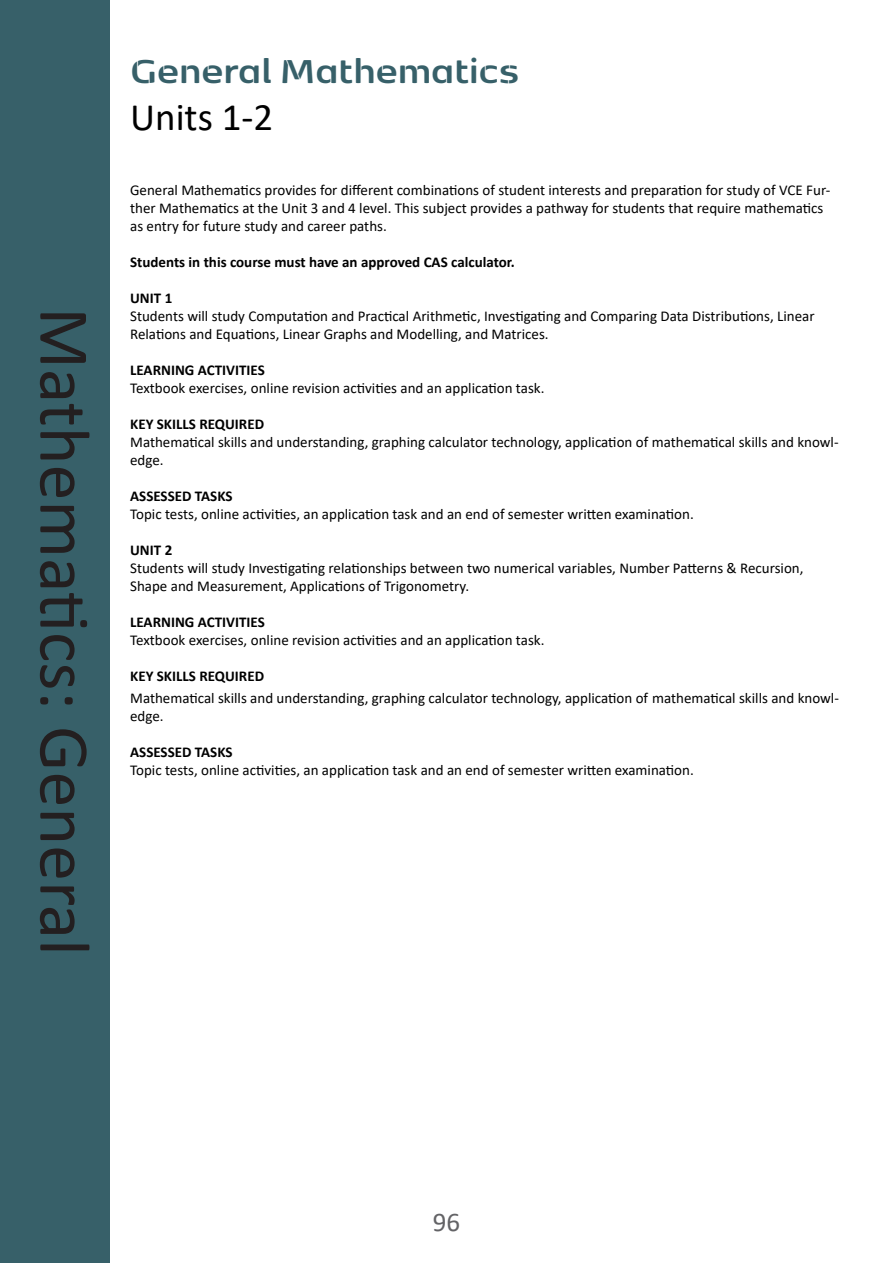
<style>
.page{position:relative;width:893px;height:1263px;background:#fff}
.page>*{position:absolute;margin:0;border:0;box-sizing:border-box;transform-origin:0 0}
.t1{font:72px "Calibri";color:#231f20}
.t2{font:700 39px "Kobenhavn Sans Stencil";color:#376069}
.t3{font:39px "Calibri";color:#000}
.t4{font:27px "Calibri";color:#636366}
.t5{font:15px/18px "Calibri";color:#000}
.t6{font:700 15px "Calibri";color:#000}
</style>
<div class="page">
<div style="left:0;top:0;width:110px;height:1263px;background:#376069"></div>
<p class="t1" style="left:114px;top:307px;width:650px;rotate:90deg">Mathematics: General</p>
<p class="t2" style="left:130px;top:43px;width:391px">General Mathematics</p>
<p class="t3" style="left:130px;top:90px;width:145px">Units 1-2</p>
<p class="t5" style="left:130px;top:180px;width:702px">General Mathematics provides for different combinations of student interests and preparation for study of VCE Fur&shy;ther Mathematics at the Unit 3 and 4 level. This subject provides a pathway for students that require mathematics as entry for future study and career paths.</p>
<p class="t6" style="left:130px;top:251px;width:386px">Students in this course must have an approved CAS calculator.</p>
<p class="t6" style="left:130px;top:287px;width:44px">UNIT 1</p>
<p class="t5" style="left:130px;top:306px;width:686px">Students will study Computation and Practical Arithmetic, Investigating and Comparing Data Distributions, Linear<br>Relations and Equations, Linear Graphs and Modelling, and Matrices.</p>
<p class="t6" style="left:130px;top:359px;width:136px">LEARNING ACTIVITIES</p>
<p class="t5" style="left:130px;top:378px;width:416px">Textbook exercises, online revision activities and an application task.</p>
<p class="t6" style="left:130px;top:413px;width:135px">KEY SKILLS REQUIRED</p>
<p class="t5" style="left:130px;top:432px;width:710px">Mathematical skills and understanding, graphing calculator technology, application of mathematical skills and knowl&shy;edge.</p>
<p class="t6" style="left:130px;top:485px;width:104px">ASSESSED TASKS</p>
<p class="t5" style="left:130px;top:504px;width:565px">Topic tests, online activities, an application task and an end of semester written examination.</p>
<p class="t6" style="left:130px;top:539px;width:44px">UNIT 2</p>
<p class="t5" style="left:130px;top:558px;width:675px">Students will study Investigating relationships between two numerical variables, Number Patterns &amp; Recursion,<br>Shape and Measurement, Applications of Trigonometry.</p>
<p class="t6" style="left:130px;top:611px;width:136px">LEARNING ACTIVITIES</p>
<p class="t5" style="left:130px;top:630px;width:416px">Textbook exercises, online revision activities and an application task.</p>
<p class="t6" style="left:130px;top:665px;width:135px">KEY SKILLS REQUIRED</p>
<p class="t5" style="left:130px;top:688px;width:710px">Mathematical skills and understanding, graphing calculator technology, application of mathematical skills and knowl&shy;edge.</p>
<p class="t6" style="left:130px;top:741px;width:104px">ASSESSED TASKS</p>
<p class="t5" style="left:130px;top:760px;width:565px">Topic tests, online activities, an application task and an end of semester written examination.</p>
<p class="t4" style="left:433px;top:1204px;width:29px">96</p>
</div>
